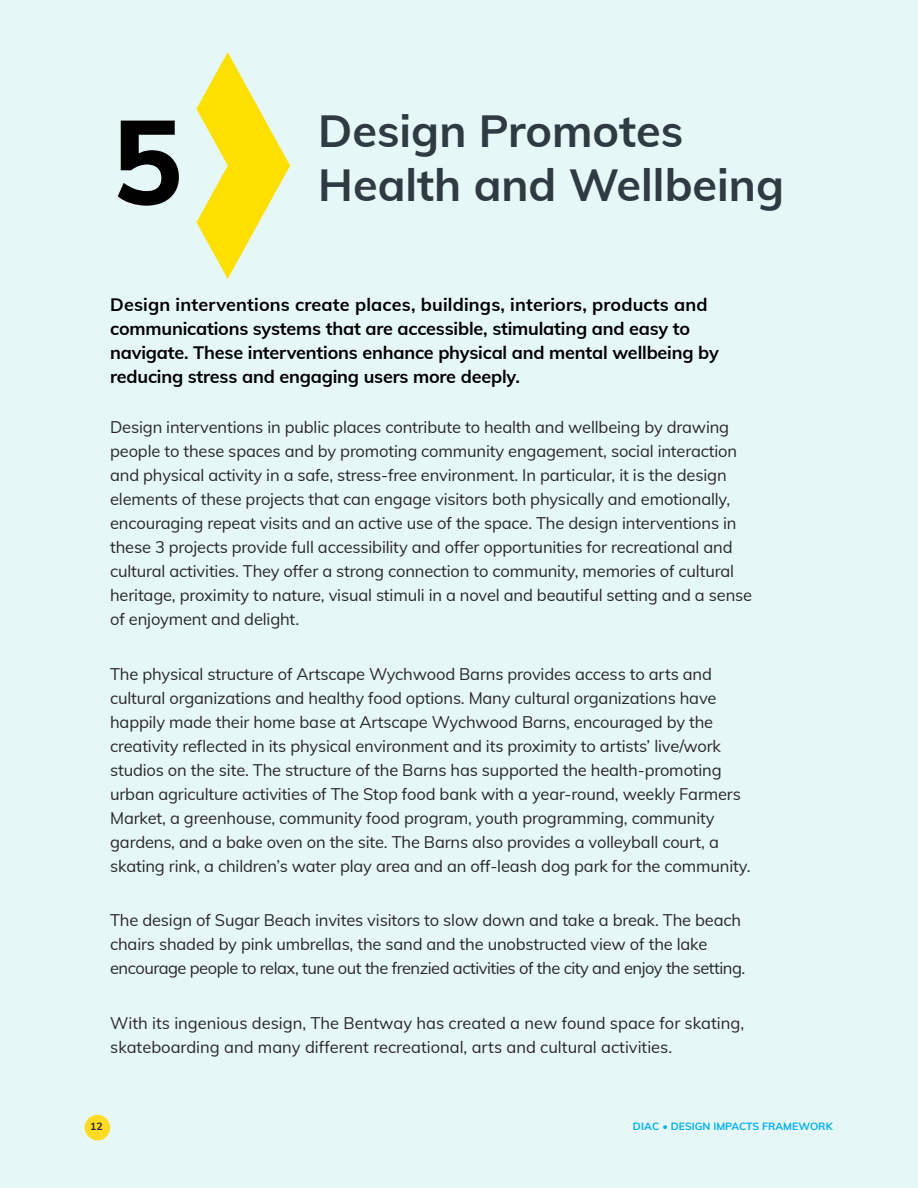
<style>
.page{position:relative;width:918px;height:1188px;background:#e6f7f8}
.page>*{position:absolute;margin:0;border:0;box-sizing:border-box;transform-origin:0 0}
.Headline_7{font:800 118.2px "Muli";color:#000}
.Headline_2{font:700 45px "Muli";color:#2e3b42}
.Headline_4{font:700 18px/24px "Muli";letter-spacing:-.01em;color:#000}
.Body_Text_11_16_left{font:16.5px/24px "Muli";letter-spacing:-.01em;color:#292829}
.t1{font:700 10.5px "Muli";color:#00aeef}
.t2{font:700 10.5px "Muli";color:#292829}
</style>
<div class="page">
<svg style="left:196px;top:52px;width:94px;height:227px"></svg>
<div style="left:85px;top:1115px;width:25px;height:25px;background:#ffdc23;border-radius:50%"></div>
<p class="Headline_7" style="left:112px;top:76px;width:72px">5</p>
<p class="Headline_2" style="left:318px;top:98px;width:367px">Design Promotes</p>
<p class="Headline_2" style="left:318px;top:152px;width:467px">Health and Wellbeing</p>
<p class="Headline_4" style="left:110px;top:291px;width:610px">Design interventions create places, buildings, interiors, products and communications systems that are accessible, stimulating and easy to navigate. These interventions enhance physical and mental wellbeing by reducing stress and engaging users more deeply.</p>
<p class="Body_Text_11_16_left" style="left:110px;top:414px;width:643px">Design interventions in public places contribute to health and wellbeing by drawing people to these spaces and by promoting community engagement, social interaction and physical activity in a safe, stress-free environment. In particular, it is the design elements of these projects that can engage visitors both physically and emotionally, encouraging repeat visits and an active use of the space. The design interventions in these 3 projects provide full accessibility and offer opportunities for recreational and cultural activities. They offer a strong connection to community, memories of cultural heritage, proximity to nature, visual stimuli in a novel and beautiful setting and a sense of enjoyment and delight.</p>
<p class="Body_Text_11_16_left" style="left:110px;top:661px;width:642px">The physical structure of Artscape Wychwood Barns provides access to arts and cultural organizations and healthy food options. Many cultural organizations have happily made their home base at Artscape Wychwood Barns, encouraged by the creativity reflected in its physical environment and its proximity to artists’ live/work studios on the site. The structure of the Barns has supported the health-promoting urban agriculture activities of The Stop food bank with a year-round, weekly Farmers Market, a greenhouse, community food program, youth programming, community gardens, and a bake oven on the site. The Barns also provides a volleyball court, a skating rink, a children’s water play area and an off-leash dog park for the community.</p>
<p class="Body_Text_11_16_left" style="left:110px;top:907px;width:637px">The design of Sugar Beach invites visitors to slow down and take a break. The beach chairs shaded by pink umbrellas, the sand and the unobstructed view of the lake encourage people to relax, tune out the frenzied activities of the city and enjoy the setting.</p>
<p class="Body_Text_11_16_left" style="left:110px;top:1010px;width:636px">With its ingenious design, The Bentway has created a new found space for skating, skateboarding and many different recreational, arts and cultural activities.</p>
<p class="t2" style="left:90px;top:1118px;width:14px">12</p>
<p class="t1" style="left:633px;top:1118px;width:201px">DIAC • DESIGN IMPACTS FRAMEWORK</p>
</div>
